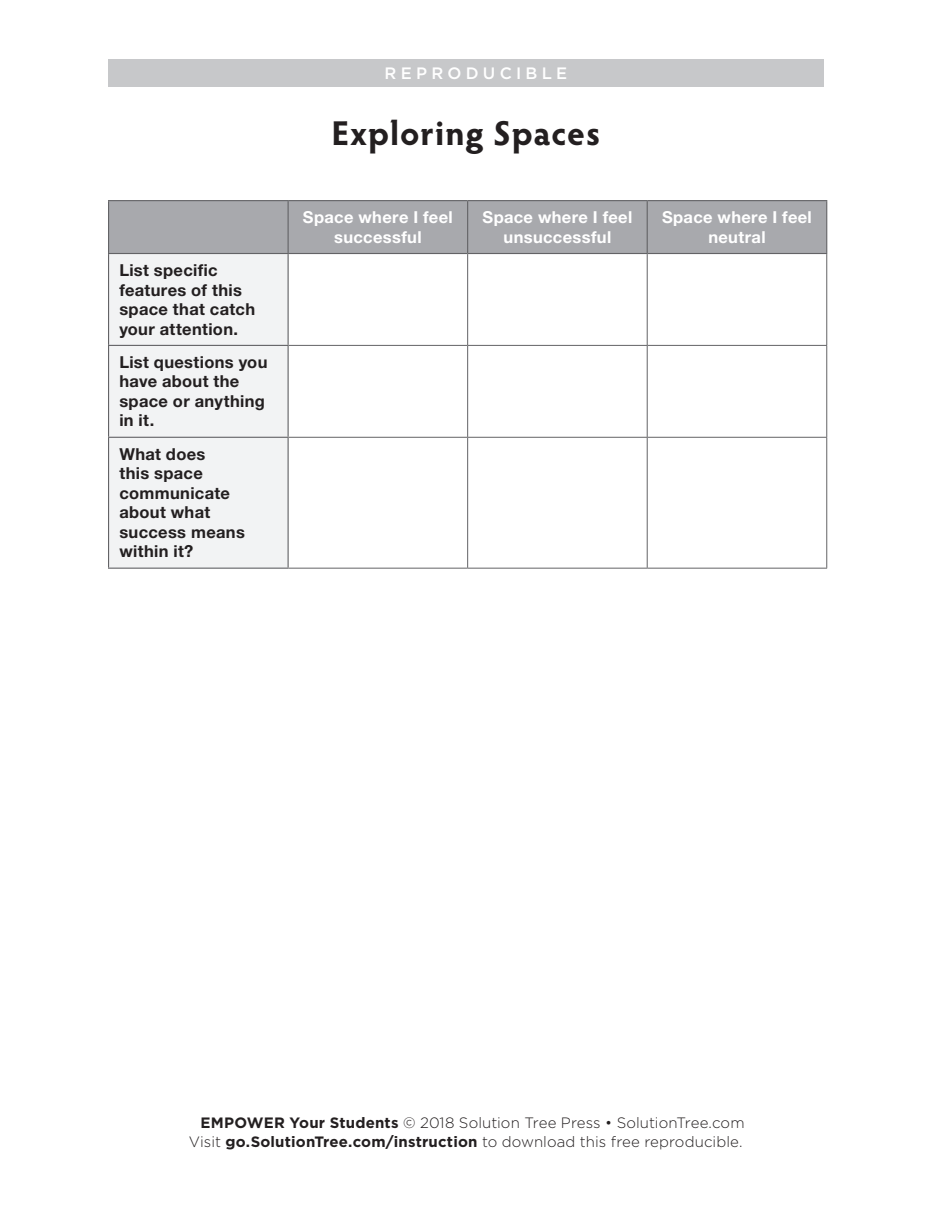
<style>
.page{position:relative;width:945px;height:1215px;background:#fff}
.page>*{position:absolute;margin:0;border:0;box-sizing:border-box;transform-origin:0 0}
.Repro_Title{font:700 34.5px "Hypatia Sans Pro";letter-spacing:.025em;color:#231f20}
.table_row_header{font:700 16.5px/19.5px "Helvetica Neue LT Std";letter-spacing:.02em;color:#231f20}
.table_column_header{font:700 16.5px/19.5px "Helvetica Neue LT Std";letter-spacing:.02em;color:#fff;text-align:center}
.t1{font:500 16.5px "Gotham";letter-spacing:.26em;color:#fff}
.t2{font:300 15px/19.5px "Gotham";letter-spacing:.005em;color:#231f20;text-align:right}
.s1{font-weight:700}
</style>
<div class="page">
<div style="left:108px;top:59px;width:716px;height:27px;background:#c7c8ca"></div>
<div style="left:109px;top:201px;width:717px;height:52px;background:#a8a9ad"></div>
<div style="left:109px;top:254px;width:179px;height:314px;background:#f2f3f4"></div>
<hr style="left:288px;top:201px;width:1px;height:52px;background:#636366">
<hr style="left:467px;top:201px;width:1px;height:52px;background:#636366">
<hr style="left:647px;top:201px;width:1px;height:52px;background:#636366">
<hr style="left:108px;top:345px;width:181px;height:1px;background:#636366">
<hr style="left:108px;top:437px;width:181px;height:1px;background:#636366">
<hr style="left:467px;top:254px;width:1px;height:91px;background:#636366">
<hr style="left:647px;top:254px;width:1px;height:91px;background:#636366">
<hr style="left:289px;top:345px;width:179px;height:1px;background:#636366">
<hr style="left:468px;top:345px;width:179px;height:1px;background:#636366">
<hr style="left:467px;top:346px;width:1px;height:91px;background:#636366">
<hr style="left:647px;top:345px;width:180px;height:1px;background:#636366">
<hr style="left:647px;top:346px;width:1px;height:91px;background:#636366">
<hr style="left:289px;top:437px;width:179px;height:1px;background:#636366">
<hr style="left:468px;top:437px;width:179px;height:1px;background:#636366">
<hr style="left:467px;top:438px;width:1px;height:130px;background:#636366">
<hr style="left:647px;top:437px;width:180px;height:1px;background:#636366">
<hr style="left:647px;top:438px;width:1px;height:130px;background:#636366">
<hr style="left:826px;top:254px;width:1px;height:91px;background:#636366">
<hr style="left:826px;top:346px;width:1px;height:91px;background:#636366">
<hr style="left:826px;top:438px;width:1px;height:130px;background:#636366">
<hr style="left:289px;top:568px;width:179px;height:1px;background:#636366">
<hr style="left:468px;top:568px;width:179px;height:1px;background:#636366">
<hr style="left:647px;top:568px;width:180px;height:1px;background:#636366">
<hr style="left:108px;top:200px;width:180px;height:1px;background:#636366">
<hr style="left:108px;top:201px;width:1px;height:52px;background:#636366">
<hr style="left:288px;top:200px;width:180px;height:1px;background:#636366">
<hr style="left:468px;top:200px;width:179px;height:1px;background:#636366">
<hr style="left:647px;top:200px;width:180px;height:1px;background:#636366">
<hr style="left:826px;top:201px;width:1px;height:52px;background:#636366">
<hr style="left:288px;top:253px;width:180px;height:1px;background:#636366">
<hr style="left:468px;top:253px;width:179px;height:1px;background:#636366">
<hr style="left:647px;top:253px;width:180px;height:1px;background:#636366">
<hr style="left:108px;top:253px;width:180px;height:1px;background:#636366">
<hr style="left:108px;top:254px;width:1px;height:91px;background:#636366">
<hr style="left:288px;top:254px;width:1px;height:91px;background:#636366">
<hr style="left:108px;top:346px;width:1px;height:91px;background:#636366">
<hr style="left:288px;top:346px;width:1px;height:91px;background:#636366">
<hr style="left:108px;top:438px;width:1px;height:130px;background:#636366">
<hr style="left:288px;top:438px;width:1px;height:130px;background:#636366">
<hr style="left:108px;top:568px;width:181px;height:1px;background:#636366">
<p class="t1" style="left:385px;top:62px;width:184px">REPRODUCIBLE</p>
<p class="Repro_Title" style="left:331px;top:109px;width:270px">Exploring Spaces</p>
<p class="table_row_header" style="left:119px;top:260px;width:137px">List specific features of this space that catch your attention.</p>
<p class="table_row_header" style="left:119px;top:352px;width:150px">List questions you have about the space or anything in it.</p>
<p class="table_row_header" style="left:119px;top:444px;width:127px">What does<br>this space communicate about what success means within it?</p>
<p class="table_column_header" style="left:303px;top:207px;width:151px">Space where I feel successful</p>
<p class="table_column_header" style="left:483px;top:207px;width:151px">Space where I feel unsuccessful</p>
<p class="table_column_header" style="left:662px;top:207px;width:151px">Space where I feel neutral</p>
<p class="t2" style="left:189px;top:1112px;width:557px"><span class="s1">EMPOWER Your Students</span> © 2018 Solution Tree Press • SolutionTree.com<br>Visit <span class="s1">go.SolutionTree.com/instruction</span> to download this free reproducible.</p>
</div>
